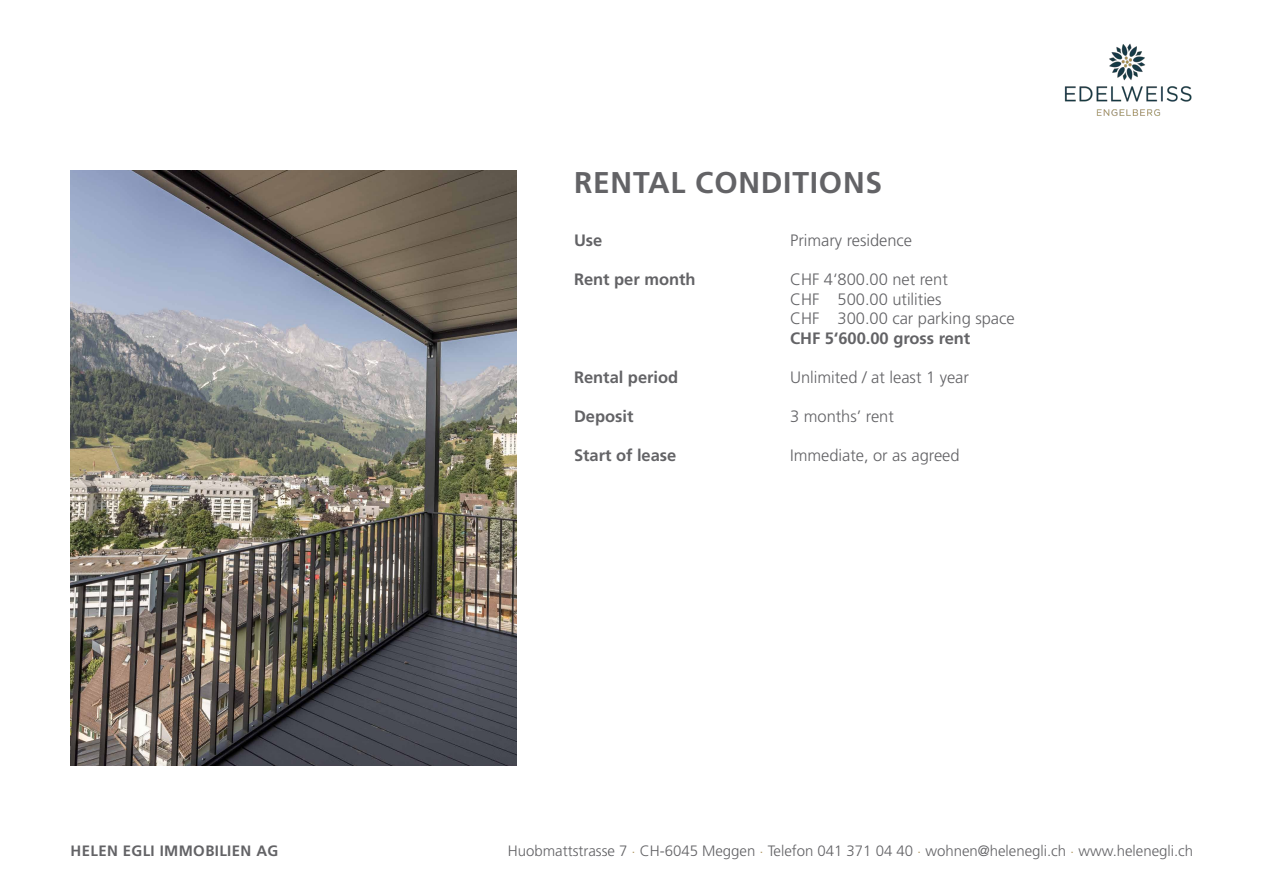
<style>
.page{position:relative;width:1263px;height:893px;background:#fff}
.page>*{position:absolute;margin:0;border:0;box-sizing:border-box;transform-origin:0 0}
.t1{font:700 30px "Frutiger LT Std";letter-spacing:.025em;color:#636366}
.Absatzformat_1_Kopie{font:300 16.5px "Frutiger LT Std";color:#636366}
.Absatzformat_1_Kopie-2{font:700 16.5px "Frutiger LT Std";color:#636366}
.t2{font:300 15px "Frutiger LT Std";color:#636366}
.t3{font:700 15px "Frutiger LT Std";letter-spacing:.025em;color:#636366}
</style>
<div class="page">
<img style="left:70px;top:170px;width:447px;height:595px">
<img style="left:1064px;top:43px;width:128px;height:73px">
<p class="t1" style="left:574px;top:165px;width:309px">RENTAL CONDITIONS</p>
<p class="Absatzformat_1_Kopie-2" style="left:574px;top:231px;width:30px">Use</p>
<p class="Absatzformat_1_Kopie" style="left:790px;top:231px;width:123px">Primary residence</p>
<p class="Absatzformat_1_Kopie-2" style="left:574px;top:270px;width:123px">Rent per month</p>
<p class="Absatzformat_1_Kopie" style="left:790px;top:270px;width:159px">CHF 4‘800.00 net rent</p>
<p class="Absatzformat_1_Kopie" style="left:790px;top:290px;width:153px">CHF 500.00 utilities</p>
<p class="Absatzformat_1_Kopie" style="left:790px;top:309px;width:226px">CHF 300.00 car parking space</p>
<p class="Absatzformat_1_Kopie-2" style="left:790px;top:328px;width:182px">CHF 5‘600.00 gross rent</p>
<p class="Absatzformat_1_Kopie-2" style="left:574px;top:367px;width:106px">Rental period</p>
<p class="Absatzformat_1_Kopie" style="left:790px;top:368px;width:180px">Unlimited / at least 1 year</p>
<p class="Absatzformat_1_Kopie-2" style="left:574px;top:406px;width:61px">Deposit</p>
<p class="Absatzformat_1_Kopie" style="left:790px;top:407px;width:105px">3 months’ rent</p>
<p class="Absatzformat_1_Kopie-2" style="left:574px;top:445px;width:104px">Start of lease</p>
<p class="Absatzformat_1_Kopie" style="left:790px;top:446px;width:171px">Immediate, or as agreed</p>
<p class="t3" style="left:71px;top:842px;width:209px">HELEN EGLI IMMOBILIEN AG</p>
<p class="t2" style="left:508px;top:843px;width:687px">Huobmattstrasse 7 <sup>.</sup> CH-6045 Meggen <sup>.</sup> Telefon 041 371 04 40 <sup>.</sup> wohnen@helenegli.ch <sup>.</sup> www.helenegli.ch</p>
</div>
